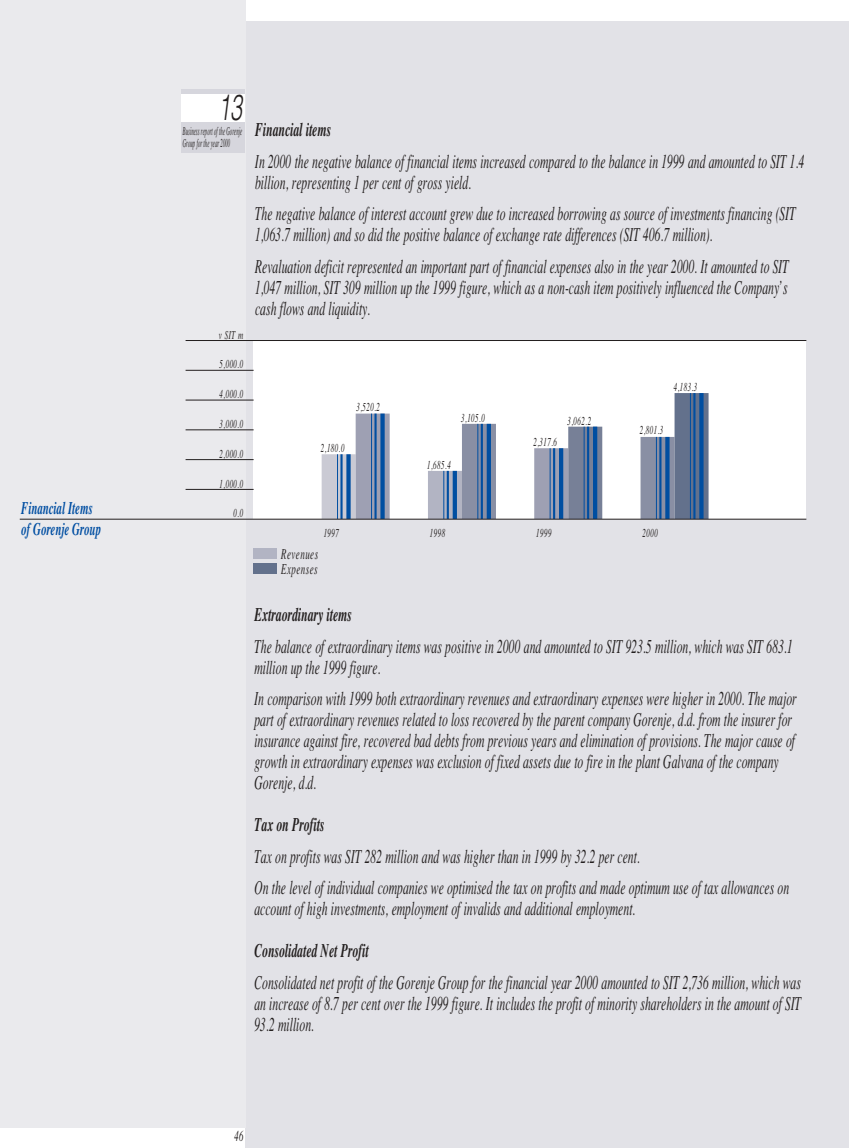
<style>
.page{position:relative;width:849px;height:1148px;background:#fff}
.page>*{position:absolute;margin:0;border:0;box-sizing:border-box;transform-origin:0 0}
.t1{font:36px "Helvetica Light Oblique Yu";color:#231f1f;scale:.6 1}
.t2{font:19.5px/21px "Times Italic Yu";color:#231f1f;scale:.6 1}
.t3{font:19.5px "Times Bold Italic Yu";color:#231f1f;scale:.6 1}
.t4{font:18px/21px "Times Bold Italic Yu";color:#004ea2;scale:.6 1}
.t5{font:15px/15.8px "Times Italic Yu";letter-spacing:.05em;color:#231f1f;scale:.6 1}
.t6{font:12px "Times Italic Yu";letter-spacing:.05em;color:#231f1f;scale:.6 1}
.t7{font:12px/12px "Times Italic Yu";color:#231f1f;scale:.4 1}
</style>
<div class="page">
<div style="left:245px;top:21px;width:604px;height:1127px;background:#e2e2e7"></div>
<div style="left:0;top:0;width:245px;height:1127px;background:#eaeaed"></div>
<div style="left:181px;top:89px;width:64px;height:64px;background:#d6d6dd"></div>
<div style="left:181px;top:94px;width:64px;height:27px;background:#fff"></div>
<div style="left:254px;top:341px;width:552px;height:178px;background:#fff"></div>
<hr style="left:186px;top:370px;width:68px;height:1px;background:#231f1f">
<hr style="left:186px;top:340px;width:620px;height:1px;background:#231f1f">
<hr style="left:186px;top:400px;width:68px;height:1px;background:#231f1f">
<hr style="left:186px;top:429px;width:68px;height:1px;background:#231f1f">
<hr style="left:186px;top:459px;width:68px;height:1px;background:#231f1f">
<hr style="left:186px;top:489px;width:68px;height:1px;background:#231f1f">
<div style="left:322px;top:454px;width:34px;height:65px;background:#cacad4"></div>
<div style="left:428px;top:471px;width:34px;height:48px;background:#b2b4c3"></div>
<div style="left:534px;top:448px;width:34px;height:71px;background:#9ea0b3"></div>
<div style="left:641px;top:437px;width:34px;height:82px;background:#898fa4"></div>
<hr style="left:340px;top:454px;width:3px;height:65px;background:#004ea1">
<hr style="left:337px;top:454px;width:1px;height:65px;background:#004ea1">
<hr style="left:447px;top:471px;width:2px;height:48px;background:#004ea1">
<hr style="left:443px;top:471px;width:1px;height:48px;background:#004ea1">
<hr style="left:553px;top:448px;width:2px;height:71px;background:#004ea1">
<hr style="left:550px;top:448px;width:1px;height:71px;background:#004ea1">
<hr style="left:659px;top:437px;width:2px;height:82px;background:#004ea1">
<hr style="left:656px;top:437px;width:1px;height:82px;background:#004ea1">
<div style="left:346px;top:454px;width:5px;height:65px;background:#004ea1"></div>
<hr style="left:453px;top:471px;width:4px;height:48px;background:#004ea1">
<hr style="left:559px;top:448px;width:4px;height:71px;background:#004ea1">
<div style="left:665px;top:437px;width:5px;height:82px;background:#004ea1"></div>
<div style="left:356px;top:413px;width:34px;height:106px;background:#9ea0b3"></div>
<div style="left:462px;top:424px;width:34px;height:95px;background:#898fa4"></div>
<div style="left:568px;top:426px;width:34px;height:93px;background:#778097"></div>
<div style="left:675px;top:393px;width:34px;height:126px;background:#63718c"></div>
<hr style="left:374px;top:413px;width:3px;height:106px;background:#004ea1">
<hr style="left:371px;top:413px;width:1px;height:106px;background:#004ea1">
<hr style="left:481px;top:424px;width:2px;height:95px;background:#004ea1">
<hr style="left:477px;top:424px;width:1px;height:95px;background:#004ea1">
<hr style="left:587px;top:426px;width:2px;height:93px;background:#004ea1">
<hr style="left:584px;top:426px;width:1px;height:93px;background:#004ea1">
<hr style="left:693px;top:393px;width:3px;height:126px;background:#004ea1">
<hr style="left:690px;top:393px;width:1px;height:126px;background:#004ea1">
<div style="left:380px;top:413px;width:5px;height:106px;background:#004ea1"></div>
<hr style="left:487px;top:424px;width:4px;height:95px;background:#004ea1">
<hr style="left:593px;top:426px;width:4px;height:93px;background:#004ea1">
<div style="left:699px;top:393px;width:5px;height:126px;background:#004ea1"></div>
<div style="left:254px;top:548px;width:23px;height:10px;background:#b2b4c3"></div>
<div style="left:254px;top:563px;width:23px;height:10px;background:#63718c"></div>
<hr style="left:20px;top:519px;width:786px;height:1px;background:#231f1f">
<p class="t4" style="left:21px;top:499px;width:134px">Financial Items of Gorenje Group</p>
<h1 class="t1" style="left:218px;top:94px;width:42px">13</h1>
<p class="t7" style="left:183px;top:126px;width:150px">Business report of the Gorenje<br>Group for the year 2000</p>
<p class="t6" style="left:219px;top:330px;width:42px">v SIT m</p>
<p class="t6" style="left:220px;top:360px;width:41px">5,000.0</p>
<p class="t6" style="left:220px;top:389px;width:41px">4,000.0</p>
<p class="t6" style="left:220px;top:419px;width:41px">3,000.0</p>
<p class="t6" style="left:220px;top:449px;width:41px">2,000.0</p>
<p class="t6" style="left:220px;top:479px;width:41px">1,000.0</p>
<p class="t6" style="left:234px;top:509px;width:18px">0.0</p>
<p class="t3" style="left:255px;top:122px;width:128px">Financial items</p>
<p class="t2" style="left:255px;top:153px;width:917px">In 2000 the negative balance of financial items increased compared to the balance in 1999 and amounted to SIT 1.4 billion, representing 1 per cent of gross yield.</p>
<p class="t2" style="left:255px;top:205px;width:903px">The negative balance of interest account grew due to increased borrowing as source of investments financing (SIT<br>1,063.7 million) and so did the positive balance of exchange rate differences (SIT 406.7 million).</p>
<p class="t2" style="left:255px;top:258px;width:891px;text-align:justify">Revaluation deficit represented an important part of financial expenses also in the year 2000. It amounted to SIT 1,047 million, SIT 309 million up the 1999 figure, which as a non-cash item positively influenced the Company’s cash flows and liquidity.</p>
<p class="t6" style="left:356px;top:402px;width:41px">3,520.2</p>
<p class="t6" style="left:321px;top:443px;width:41px">2,180.0</p>
<p class="t6" style="left:461px;top:413px;width:41px">3,105.0</p>
<p class="t6" style="left:427px;top:460px;width:41px">1,685.4</p>
<p class="t6" style="left:534px;top:437px;width:41px">2,317.6</p>
<p class="t6" style="left:568px;top:416px;width:41px">3,062.2</p>
<p class="t6" style="left:674px;top:382px;width:41px">4,183.3</p>
<p class="t6" style="left:640px;top:425px;width:41px">2,801.3</p>
<p class="t6" style="left:324px;top:528px;width:27px">1997</p>
<p class="t6" style="left:430px;top:528px;width:27px">1998</p>
<p class="t6" style="left:536px;top:528px;width:27px">1999</p>
<p class="t6" style="left:643px;top:528px;width:27px">2000</p>
<p class="t5" style="left:281px;top:547px;width:63px">Revenues<br>Expenses</p>
<p class="t3" style="left:254px;top:607px;width:164px">Extraordinary items</p>
<p class="t2" style="left:254px;top:638px;width:899px">The balance of extraordinary items was positive in 2000 and amounted to SIT 923.5 million, which was SIT 683.1 million up the 1999 figure.</p>
<p class="t2" style="left:254px;top:690px;width:906px">In comparison with 1999 both extraordinary revenues and extraordinary expenses were higher in 2000. The major part of extraordinary revenues related to loss recovered by the parent company Gorenje, d.d. from the insurer for insurance against fire, recovered bad debts from previous years and elimination of provisions. The major cause of growth in extraordinary expenses was exclusion of fixed assets due to fire in the plant Galvana of the company Gorenje, d.d.</p>
<p class="t3" style="left:254px;top:817px;width:118px">Tax on Profits</p>
<p class="t2" style="left:254px;top:842px;width:893px;line-height:31.5px">Tax on profits was SIT 282 million and was higher than in 1999 by 32.2 per cent.<br>On the level of individual companies we optimised the tax on profits and made optimum use of tax allowances on</p>
<p class="t2" style="left:254px;top:900px;width:637px">account of high investments, employment of invalids and additional employment.</p>
<p class="t3" style="left:254px;top:943px;width:192px">Consolidated Net Profit</p>
<p class="t2" style="left:254px;top:974px;width:913px;text-align:justify">Consolidated net profit of the Gorenje Group for the financial year 2000 amounted to SIT 2,736 million, which was an increase of 8.7 per cent over the 1999 figure. It includes the profit of minority shareholders in the amount of SIT 93.2 million.</p>
<p class="t5" style="left:235px;top:1129px;width:16px">46</p>
</div>
